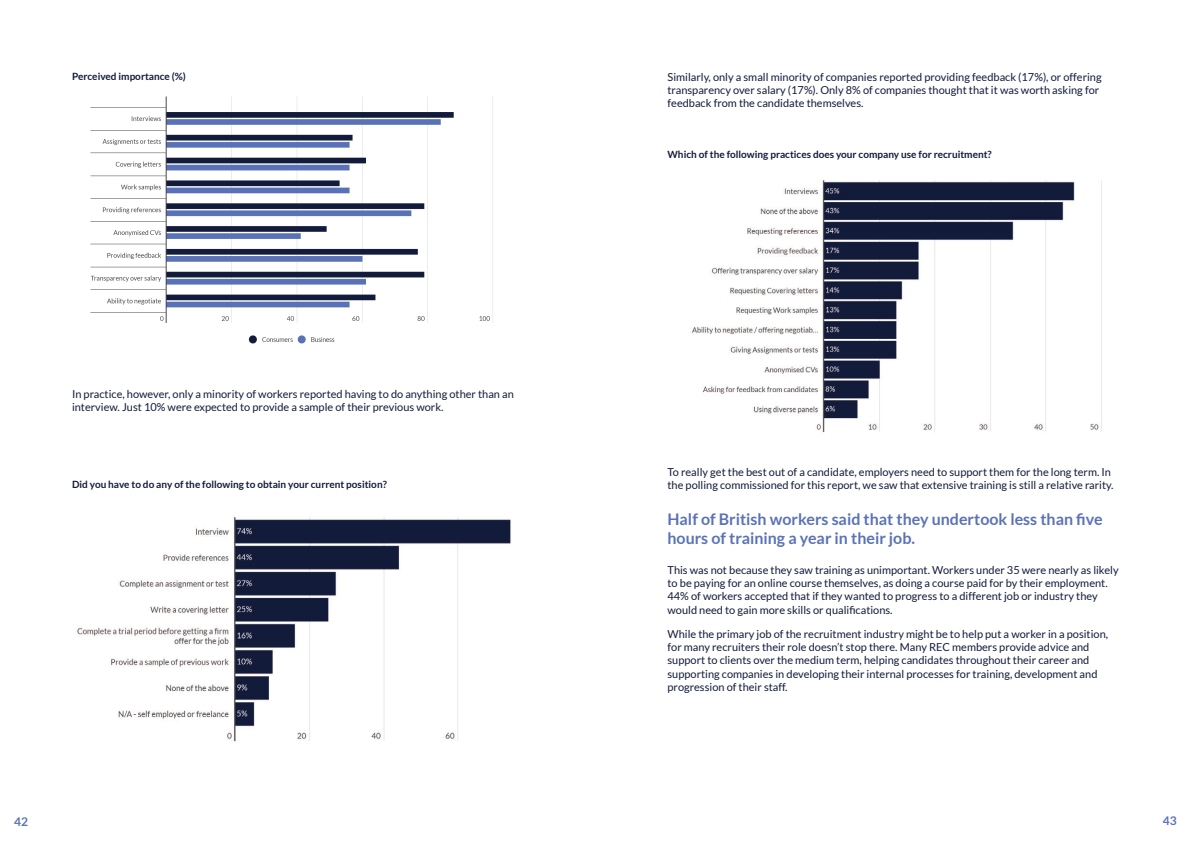
<style>
.page{position:relative;width:1191px;height:842px;background:#fff}
.page>*{position:absolute;margin:0;border:0;box-sizing:border-box;transform-origin:0 0}
.t1{font:700 16px/18.8px "Lato";color:#5a73b7}
.t2{font:700 12px "Lato";color:#5a73b7}
.t3{font:11px/13.2px "Lato";color:#121b3a}
.t4{font:700 10px "Lato";color:#121b3a}
</style>
<div class="page">
<img style="left:77px;top:516px;width:434px;height:226px">
<img style="left:692px;top:180px;width:410px;height:252px">
<img style="left:90px;top:96px;width:403px;height:248px">
<h5 class="t4" style="left:72px;top:71px;width:115px">Perceived importance (%)</h5>
<p class="t3" style="left:72px;top:387px;width:443px">In practice, however, only a minority of workers reported having to do anything other than an interview. Just 10% were expected to provide a sample of their previous work.</p>
<h5 class="t4" style="left:72px;top:478px;width:316px">Did you have to do any of the following to obtain your current position?</h5>
<p class="t3" style="left:667px;top:70px;width:436px">Similarly, only a small minority of companies reported providing feedback (17%), or offering transparency over salary (17%). Only 8% of companies thought that it was worth asking for feedback from the candidate themselves.</p>
<h5 class="t4" style="left:667px;top:149px;width:326px">Which of the following practices does your company use for recruitment?</h5>
<p class="t3" style="left:667px;top:465px;width:447px">To really get the best out of a candidate, employers need to support them for the long term. In the polling commissioned for this report, we saw that extensive training is still a relative rarity.</p>
<h4 class="t1" style="left:667px;top:510px;width:437px">Half of British workers said that they undertook less than five hours of training a year in their job.</h4>
<p class="t3" style="left:667px;top:563px;width:452px">This was not because they saw training as unimportant. Workers under 35 were nearly as likely to be paying for an online course themselves, as doing a course paid for by their employment.<br>44% of workers accepted that if they wanted to progress to a different job or industry they would need to gain more skills or qualifications.</p>
<p class="t3" style="left:667px;top:627px;width:442px">While the primary job of the recruitment industry might be to help put a worker in a position, for many recruiters their role doesn’t stop there. Many REC members provide advice and support to clients over the medium term, helping candidates throughout their career and supporting companies in developing their internal processes for training, development and progression of their staff.</p>
<p class="t2" style="left:14px;top:815px;width:15px">42</p>
<p class="t2" style="left:1162px;top:814px;width:15px">43</p>
</div>
